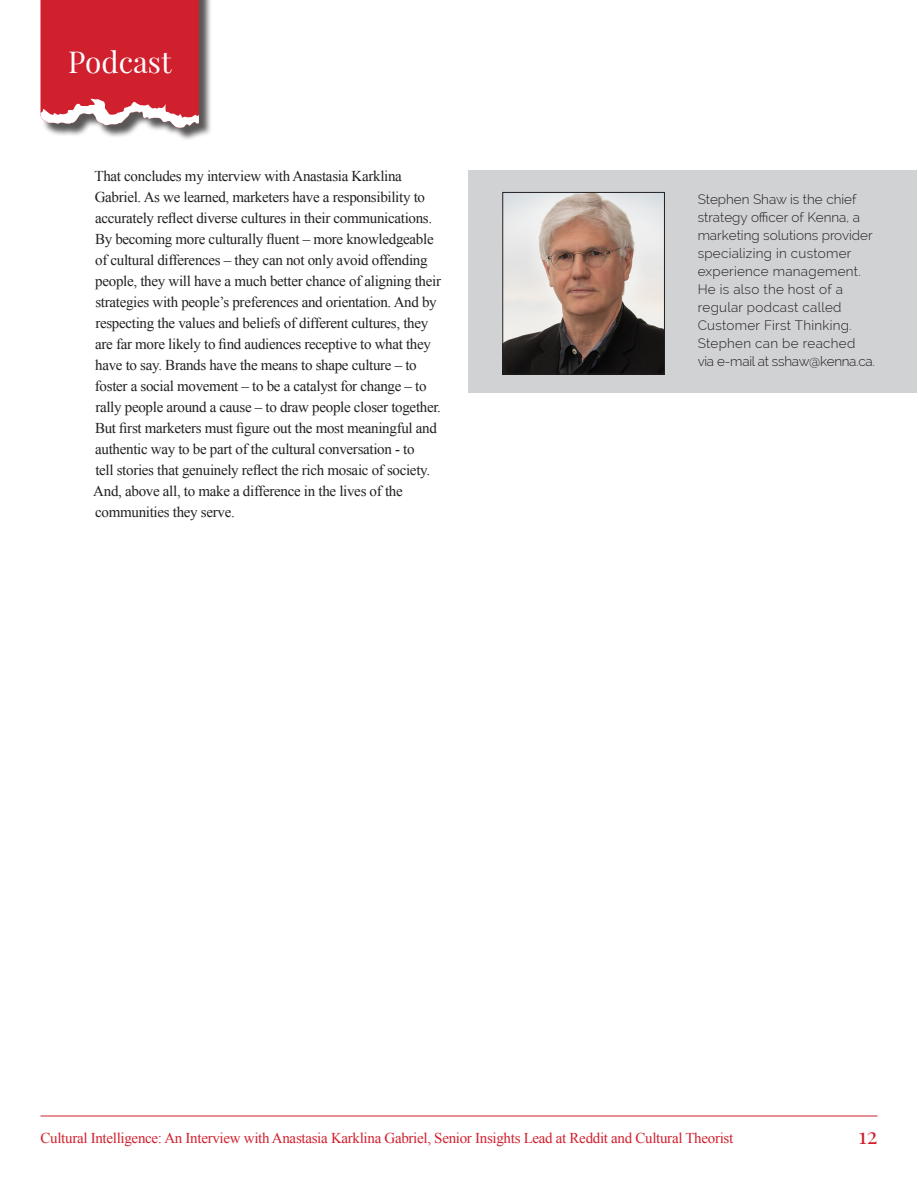
<style>
.page{position:relative;width:918px;height:1188px;background:#fff}
.page>*{position:absolute;margin:0;border:0;box-sizing:border-box;transform-origin:0 0}
.t1{font:29.55px "Playfair Display";color:#fff}
.t2{font:22.5px "Playfair Display";color:#d0202e}
.t3{font:15px/21px "Times New Roman";letter-spacing:-.02em;color:#231f20}
.t4{font:15px "Times New Roman";letter-spacing:-.02em;color:#d0202e}
.t5{font:300 13.5px/18px "Raleway";letter-spacing:.02em;color:#231f20}
</style>
<div class="page">
<div style="left:42px;top:0;width:170px;height:141px;background:#231f20;opacity:.75"></div>
<svg style="left:40px;top:0;width:159px;height:128px;background:#d03945"></svg>
<hr style="left:40px;top:1116px;width:838px;height:1px;background:#d0202e">
<div style="left:469px;top:170px;width:448px;height:223px;background:#d1d2d4"></div>
<img style="left:504px;top:194px;width:159px;height:178px">
<div style="left:502px;top:192px;width:163px;height:182px;border:1px solid #231f20"></div>
<h1 class="t1" style="left:68px;top:43px;width:105px">Podcast</h1>
<p class="t3" style="left:93px;top:165px;width:349px">That concludes my interview with Anastasia Karklina Gabriel. As we learned, marketers have a responsibility to accurately reflect diverse cultures in their communications.<br>By becoming more culturally fluent – more knowledgeable of cultural differences – they can not only avoid offending people, they will have a much better chance of aligning their strategies with people’s preferences and orientation. And by respecting the values and beliefs of different cultures, they are far more likely to find audiences receptive to what they have to say. Brands have the means to shape culture – to foster a social movement – to be a catalyst for change – to rally people around a cause – to draw people closer together.<br>But first marketers must figure out the most meaningful and authentic way to be part of the cultural conversation - to<br>tell stories that genuinely reflect the rich mosaic of society.<br>And, above all, to make a difference in the lives of the communities they serve.</p>
<p class="t5" style="left:698px;top:190px;width:179px">Stephen Shaw is the chief strategy officer of Kenna, a marketing solutions provider specializing in customer experience management.<br>He is also the host of a regular podcast called<br>Customer First Thinking.<br>Stephen can be reached via e-mail at sshaw@kenna.ca.</p>
<p class="t4" style="left:40px;top:1128px;width:694px">Cultural Intelligence: An Interview with Anastasia Karklina Gabriel, Senior Insights Lead at Reddit and Cultural Theorist</p>
<h2 class="t2" style="left:858px;top:1121px;width:21px">12</h2>
</div>
